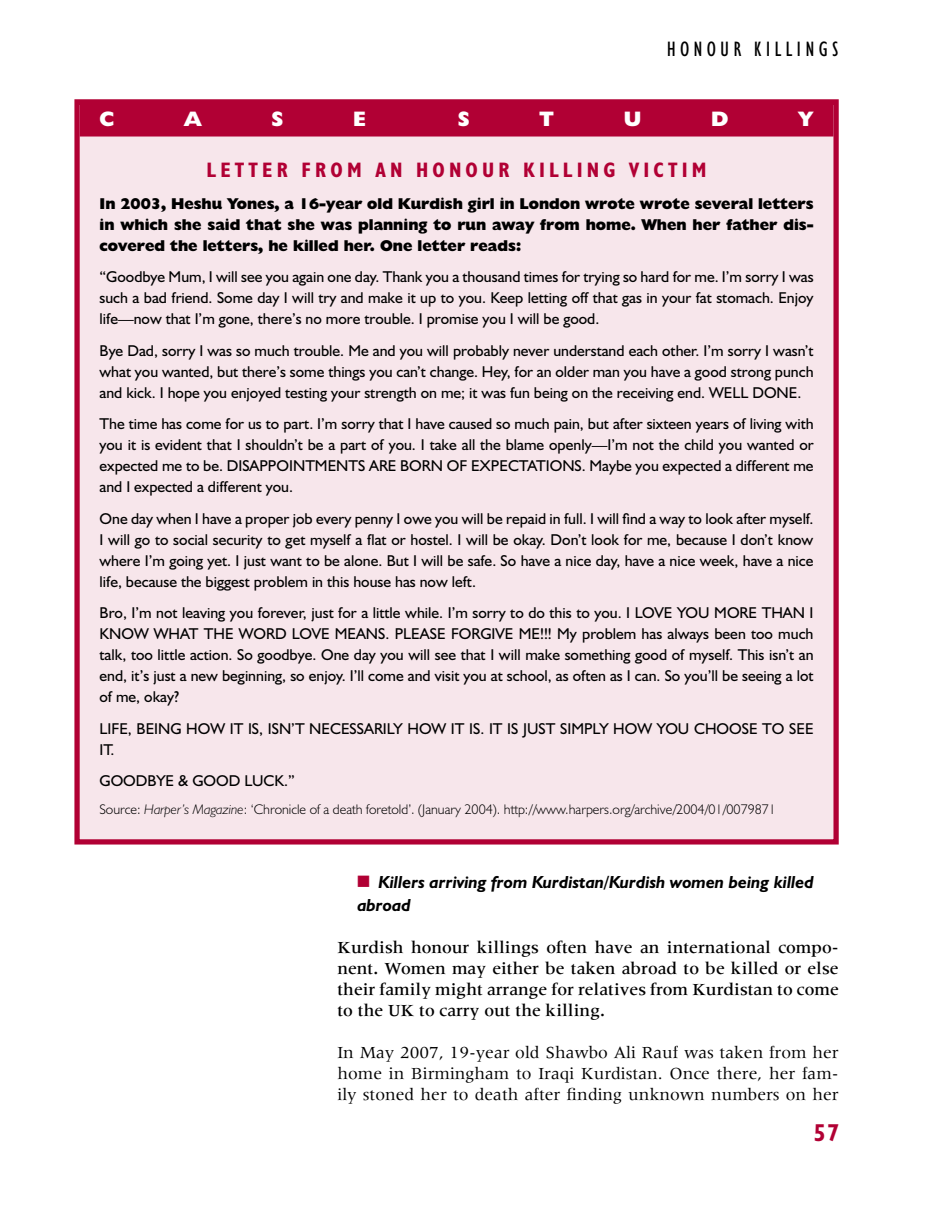
<style>
.page{position:relative;width:938px;height:1221px;background:#fff}
.page>*{position:absolute;margin:0;border:0;box-sizing:border-box;transform-origin:0 0}
.t1{font:700 condensed 24.5px "Humanist 521 BT";color:#b10034}
.t2{font:700 condensed 21px "Humanist 521 BT";letter-spacing:.2em;color:#b10034}
.t3{font:condensed 21px "Humanist 521 BT";letter-spacing:.2em;color:#000}
.t4{font:800 21px "Humanist 521 BT";color:#fff}
.t5{font:500 17.5px/21px "Meridien";color:#000;text-align:justify}
.t6{font:17.5px/21px "Meridien";color:#000;text-align:justify}
.t7{font:italic 700 17.5px/23.1px "Humanist 521 BT";color:#000}
.t8{font:15.75px/21px "Humanist 521 BT";color:#000;text-align:justify}
.t9{font:800 15.75px/21px "Humanist 521 BT";color:#000;text-align:justify}
.t10{font:300 14px "Humanist 521 BT";color:#000}
.s1{font-style:italic}
.s2{color:#b10034}
</style>
<div class="page">
<div style="left:77px;top:102px;width:759px;height:739px;background:#f7e6eb"></div>
<div style="left:80px;top:101px;width:753px;height:35px;background:#b10034"></div>
<div style="left:74px;top:99px;width:764px;height:745px;border:5px solid #b10034"></div>
<h2 class="t3" style="left:666px;top:37px;width:173px">HONOUR KILLINGS</h2>
<h2 class="t4" style="left:99px;top:106px;width:16px">C</h2>
<h2 class="t4" style="left:184px;top:106px;width:19px">a</h2>
<h2 class="t4" style="left:271px;top:106px;width:13px">s</h2>
<h2 class="t4" style="left:353px;top:106px;width:14px">e</h2>
<h2 class="t4" style="left:436px;top:106px;width:18px">S</h2>
<h2 class="t4" style="left:539px;top:106px;width:16px">t</h2>
<h2 class="t4" style="left:623px;top:106px;width:19px">u</h2>
<h2 class="t4" style="left:711px;top:106px;width:19px">d</h2>
<h2 class="t4" style="left:798px;top:106px;width:17px">y</h2>
<h2 class="t2" style="left:206px;top:157px;width:499px">LETTER FROM AN HONOU R KILLING VICTIM</h2>
<p class="t9" style="left:99px;top:192px;width:715px">In 2003, Heshu Yones, a 16-year old Kurdish girl in London wrote wrote several letters in which she said that she was planning to run away from home. When her father dis&shy;covered the letters, he killed her. One letter reads:</p>
<p class="t8" style="left:99px;top:266px;width:715px">“Goodbye Mum, I will see you again one day. Thank you a thousand times for trying so hard for me. I’m sorry I was such a bad friend. Some day I will try and make it up to you. Keep letting off that gas in your fat stomach. Enjoy life—now that I’m gone, there’s no more trouble. I promise you I will be good.</p>
<p class="t8" style="left:99px;top:339px;width:715px">Bye Dad, sorry I was so much trouble. Me and you will probably never understand each other. I’m sorry I wasn’t what you wanted, but there’s some things you can’t change. Hey, for an older man you have a good strong punch and kick. I hope you enjoyed testing your strength on me; it was fun being on the receiving end. WELL DONE.</p>
<p class="t8" style="left:99px;top:413px;width:715px">The time has come for us to part. I’m sorry that I have caused so much pain, but after sixteen years of living with you it is evident that I shouldn’t be a part of you. I take all the blame openly—I’m not the child you wanted or expected me to be. DISAPPOINTMENTS ARE BORN OF EXPECTATIONS. Maybe you expected a different me and I expected a different you.</p>
<p class="t8" style="left:99px;top:507px;width:715px">One day when I have a proper job every penny I owe you will be repaid in full. I will find a way to look after myself.<br>I will go to social security to get myself a flat or hostel. I will be okay. Don’t look for me, because I don’t know where I’m going yet. I just want to be alone. But I will be safe. So have a nice day, have a nice week, have a nice life, because the biggest problem in this house has now left.</p>
<p class="t8" style="left:99px;top:602px;width:715px">Bro, I’m not leaving you forever, just for a little while. I’m sorry to do this to you. I LOVE YOU MORE THAN I KNOW WHAT THE WORD LOVE MEANS. PLEASE FORGIVE ME!!! My problem has always been too much talk, too little action. So goodbye. One day you will see that I will make something good of myself. This isn’t an end, it’s just a new beginning, so enjoy. I’ll come and visit you at school, as often as I can. So you’ll be seeing a lot of me, okay?</p>
<p class="t8" style="left:99px;top:717px;width:715px">LIFE, BEING HOW IT IS, ISN’T NECESSARILY HOW IT IS. IT IS JUST SIMPLY HOW YOU CHOOSE TO SEE<br>IT.</p>
<p class="t8" style="left:99px;top:770px;width:197px">GOODBYE &amp; GOOD LUCK.”</p>
<p class="t10" style="left:99px;top:801px;width:678px">Source: <span class="s1">Harper’s Magazine</span>: ‘Chronicle of a death foretold’. (January 2004). http://www.harpers.org/archive/2004/01/0079871</p>
<p class="t7" style="left:357px;top:869px;width:458px"><span class="s2">■</span> Killers arriving from Kurdistan/Kurdish women being killed abroad</p>
<p class="t5" style="left:337px;top:936px;width:503px">Kurdish honour killings often have an international compo&shy;nent. Women may either be taken abroad to be killed or else their family might arrange for relatives from Kurdistan to come to the UK to carry out the killing.</p>
<p class="t6" style="left:337px;top:1041px;width:503px">In May 2007, 1 9-year old Shawbo Ali Rauf was taken from her home in Birmingham to Iraqi Kurdistan. Once there, her fam&shy;ily stoned her to death after finding unknown numbers on her</p>
<h1 class="t1" style="left:814px;top:1117px;width:26px">57</h1>
</div>
